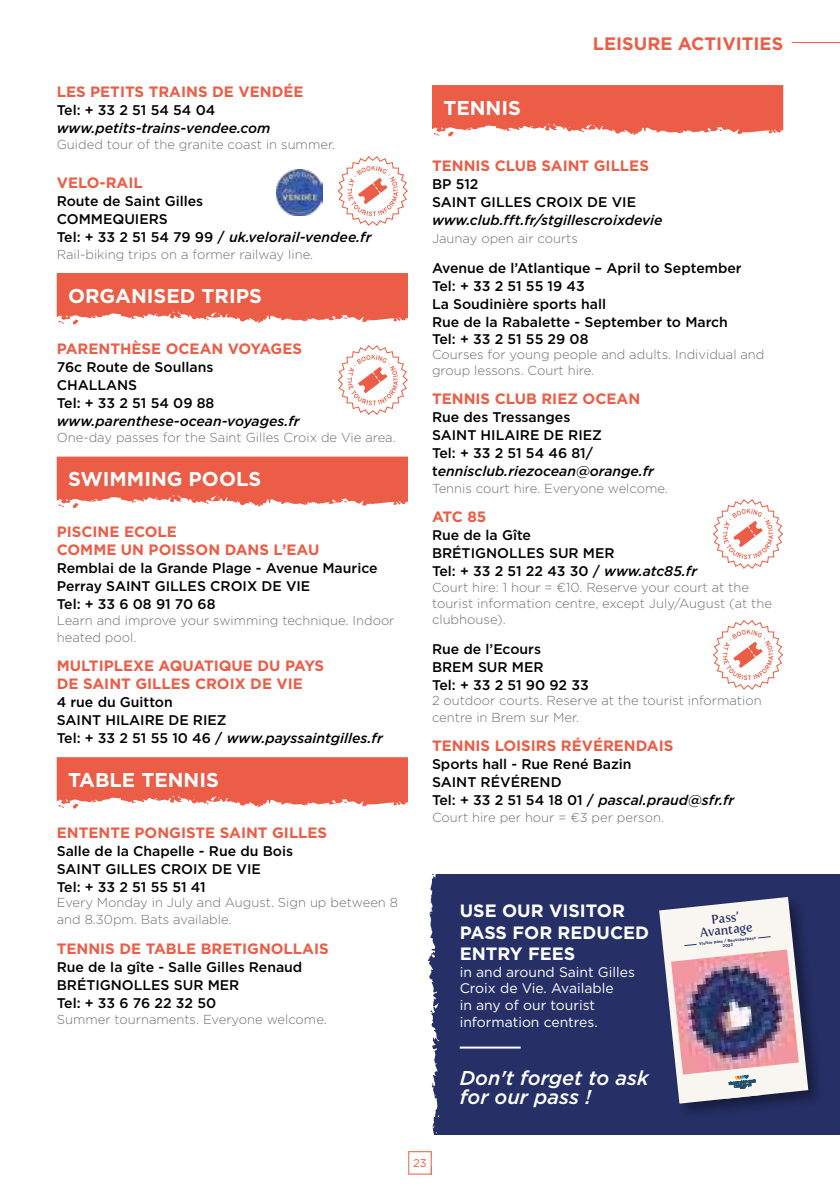
<style>
.page{position:relative;width:840px;height:1191px;background:#fff}
.page>*{position:absolute;margin:0;border:0;box-sizing:border-box;transform-origin:0 0}
.t1{font:700 20px "Gotham";color:#fff}
.t2{font:italic 500 20px/19px "Gotham";color:#fff}
.t3{font:700 18px "Gotham";color:#eb5d46}
.t4{font:700 17.8px/21.4px "Gotham";color:#fff}
.t5{font:700 15px/18px "Gotham";color:#eb5d46}
.t6{font:500 14px/18px "Gotham";color:#000}
.t7{font:italic 500 14px "Gotham";color:#000}
.t8{font:13.8px/16.6px "Gotham";color:#fff}
.t9{font:300 13px/16.8px "Gotham";color:#6f6f6e}
.t10{font:12.8px "Fertigo Pro";color:#263067}
.t11{font:11.2px "Gotham";color:#eb5d46}
.t12{font:700 4px/4.6px "Gotham";color:#263067;text-align:center}
.s1{font-style:italic}
</style>
<div class="page">
<hr style="left:791px;top:42px;width:48px;height:1px;background:#eb5d46">
<div style="left:420px;top:874px;width:419px;height:260px;background:#263067"></div>
<svg style="left:57px;top:273px;width:351px;height:51px;background:#ed705b"></svg>
<svg style="left:57px;top:456px;width:351px;height:52px;background:#ed735f"></svg>
<svg style="left:57px;top:757px;width:382px;height:418px"></svg>
<svg style="left:432px;top:85px;width:350px;height:51px;background:#ed705b"></svg>
<svg style="left:337px;top:345px;width:71px;height:70px"></svg>
<img style="left:276px;top:169px;width:46px;height:46px">
<div style="left:655px;top:893px;width:169px;height:227px;background:#000;opacity:.4"></div>
<svg style="left:658px;top:897px;width:149px;height:206px"></svg>
<img style="left:670px;top:949px;width:128px;height:125px">
<hr style="left:459px;top:1046px;width:61px;height:2px;background:#fff">
<svg style="left:337px;top:156px;width:71px;height:70px"></svg>
<svg style="left:713px;top:499px;width:70px;height:70px"></svg>
<svg style="left:713px;top:620px;width:70px;height:70px"></svg>
<p class="t5" style="left:57px;top:83px;width:248px">LES PETITS TRAINS DE VENDÉE</p>
<p class="t6" style="left:57px;top:101px;width:160px">Tel: + 33 2 51 54 54 04</p>
<p class="t7" style="left:57px;top:119px;width:215px">www.petits-trains-vendee.com</p>
<p class="t9" style="left:57px;top:135px;width:279px">Guided tour of the granite coast in summer.</p>
<p class="t5" style="left:57px;top:174px;width:87px">VELO-RAIL</p>
<p class="t6" style="left:57px;top:192px;width:316px">Route de Saint Gilles<br>COMMEQUIERS<br>Tel: + 33 2 51 54 79 99 / <span class="s1">uk.velorail-vendee.fr</span></p>
<p class="t9" style="left:57px;top:245px;width:258px">Rail-biking trips on a former railway line.</p>
<h1 class="t1" style="left:68px;top:282px;width:195px">ORGANISED TRIPS</h1>
<p class="t5" style="left:57px;top:339px;width:247px">PARENTHÈSE OCEAN VOYAGES</p>
<p class="t6" style="left:57px;top:357px;width:159px">76c Route de Soullans<br>CHALLANS<br>Tel: + 33 2 51 54 09 88</p>
<p class="t7" style="left:57px;top:411px;width:244px">www.parenthese-ocean-voyages.fr</p>
<p class="t9" style="left:57px;top:429px;width:340px">One-day passes for the Saint Gilles Croix de Vie area.</p>
<h1 class="t1" style="left:68px;top:466px;width:194px">SWIMMING POOLS</h1>
<p class="t5" style="left:57px;top:523px;width:264px">PISCINE ECOLE<br>COMME UN POISSON DANS L’EAU</p>
<p class="t6" style="left:57px;top:559px;width:322px">Remblai de la Grande Plage - Avenue Maurice<br>Perray SAINT GILLES CROIX DE VIE<br>Tel: + 33 6 08 91 70 68</p>
<p class="t9" style="left:57px;top:611px;width:339px">Learn and improve your swimming technique. Indoor heated pool.</p>
<p class="t5" style="left:57px;top:656px;width:269px">MULTIPLEXE AQUATIQUE DU PAYS<br>DE SAINT GILLES CROIX DE VIE</p>
<p class="t6" style="left:57px;top:693px;width:327px">4 rue du Guitton<br>SAINT HILAIRE DE RIEZ<br>Tel: + 33 2 51 55 10 46 / <span class="s1">www.payssaintgilles.fr</span></p>
<h1 class="t1" style="left:68px;top:766px;width:152px">TABLE TENNIS</h1>
<p class="t5" style="left:57px;top:823px;width:272px">ENTENTE PONGISTE SAINT GILLES</p>
<p class="t6" style="left:57px;top:841px;width:238px">Salle de la Chapelle - Rue du Bois<br>SAINT GILLES CROIX DE VIE<br>Tel: + 33 2 51 55 51 41</p>
<p class="t9" style="left:57px;top:894px;width:342px">Every Monday in July and August. Sign up between 8 and 8.30pm. Bats available.</p>
<p class="t5" style="left:57px;top:939px;width:273px">TENNIS DE TABLE BRETIGNOLLAIS</p>
<p class="t6" style="left:57px;top:957px;width:247px">Rue de la gîte - Salle Gilles Renaud<br>BRÉTIGNOLLES SUR MER<br>Tel: + 33 6 76 22 32 50</p>
<p class="t9" style="left:57px;top:1011px;width:271px">Summer tournaments. Everyone welcome.</p>
<h1 class="t1" style="left:443px;top:94px;width:79px">TENNIS</h1>
<p class="t3" style="left:592px;top:31px;width:192px">LEISURE ACTIVITIES</p>
<p class="t5" style="left:432px;top:157px;width:218px">TENNIS CLUB SAINT GILLES</p>
<p class="t6" style="left:432px;top:175px;width:205px">BP 512<br>SAINT GILLES CROIX DE VIE</p>
<p class="t7" style="left:432px;top:211px;width:232px">www.club.fft.fr/stgillescroixdevie</p>
<p class="t9" style="left:432px;top:230px;width:147px">Jaunay open air courts</p>
<p class="t6" style="left:432px;top:259px;width:311px">Avenue de l’Atlantique – April to September<br>Tel: + 33 2 51 55 19 43<br>La Soudinière sports hall<br>Rue de la Rabalette - September to March<br>Tel: + 33 2 51 55 29 08</p>
<p class="t9" style="left:432px;top:346px;width:334px;line-height:15.6px">Courses for young people and adults. Individual and group lessons. Court hire.</p>
<p class="t5" style="left:432px;top:390px;width:209px">TENNIS CLUB RIEZ OCEAN</p>
<p class="t6" style="left:432px;top:408px;width:223px">Rue des Tressanges<br>SAINT HILAIRE DE RIEZ<br>Tel: + 33 2 51 54 46 81/ t<span class="s1">ennisclub.riezocean@orange.fr</span></p>
<p class="t9" style="left:432px;top:479px;width:237px">Tennis court hire. Everyone welcome.</p>
<p class="t5" style="left:432px;top:508px;width:56px">ATC 85</p>
<p class="t6" style="left:432px;top:526px;width:266px">Rue de la Gîte<br>BRÉTIGNOLLES SUR MER<br>Tel: + 33 2 51 22 43 30 / <span class="s1">www.atc85.fr</span></p>
<p class="t9" style="left:432px;top:579px;width:341px;line-height:16.2px">Court hire: 1 hour = €10. Reserve your court at the tourist information centre, except July/August (at the clubhouse).</p>
<p class="t6" style="left:432px;top:639px;width:158px">Rue de l’Ecours<br>BREM SUR MER<br>Tel: + 33 2 51 90 92 33</p>
<p class="t9" style="left:432px;top:692px;width:331px">2 outdoor courts. Reserve at the tourist information centre in Brem sur Mer.</p>
<p class="t5" style="left:432px;top:737px;width:243px">TENNIS LOISIRS RÉVÉRENDAIS</p>
<p class="t6" style="left:432px;top:755px;width:304px">Sports hall - Rue René Bazin<br>SAINT RÉVÉREND<br>Tel: + 33 2 51 54 18 01 / <span class="s1">pascal.praud@sfr.fr</span></p>
<p class="t9" style="left:432px;top:809px;width:233px">Court hire per hour = €3 per person.</p>
<p class="t4" style="left:459px;top:900px;width:191px">USE OUR VISITOR<br>PASS FOR REDUCED<br>ENTRY FEES</p>
<p class="t8" style="left:459px;top:963px;width:177px">in and around Saint Gilles<br>Croix de Vie. Available<br>in any of our tourist information centres.</p>
<h1 class="t2" style="left:459px;top:1067px;width:190px">Don't forget to ask for our pass !</h1>
<p class="t10" style="left:710px;top:912px;width:29px;rotate:-6deg">Pass’</p>
<p class="t12" style="left:698px;top:941px;width:59px;rotate:-6deg">Visitor Pass / Besucherpass<br>2022</p>
<p class="t10" style="left:699px;top:925px;width:54px;rotate:-6deg">Avantage</p>
<p class="t11" style="left:413px;top:1156px;width:15px">23</p>
</div>
